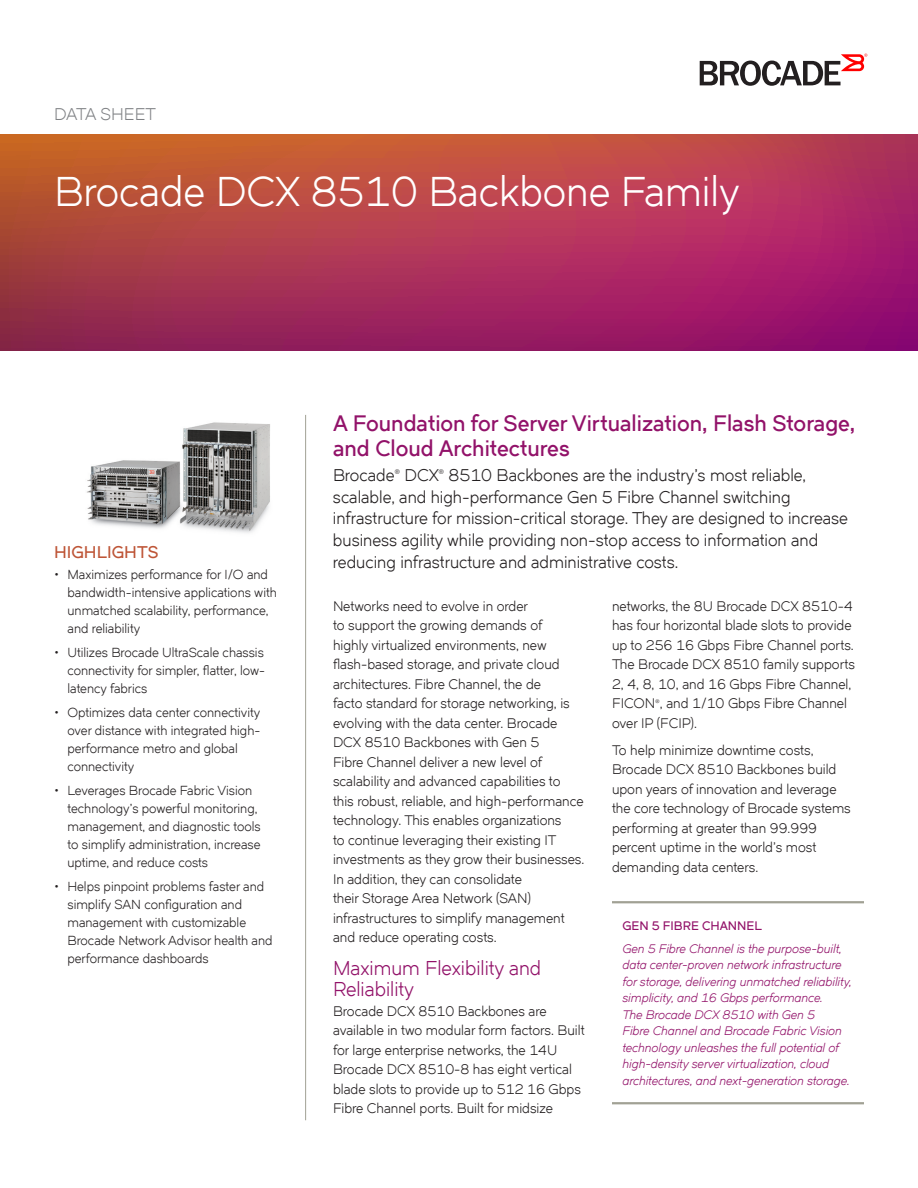
<style>
.page{position:relative;width:918px;height:1188px;background:#fff}
.page>*{position:absolute;margin:0;border:0;box-sizing:border-box;transform-origin:0 0}
.Document_T_itle__in{font:40.5px "Dual 400";color:#fff}
.Intro_Headline{font:700 21.75px/24.8px "Dual 400";color:#921269}
.Subhead_1{font:19.5px/21px "Dual 400";color:#921269}
.Intro_Body_Copy{font:16.5px/21.8px "Dual 400";color:#231f20}
.Sidebar_Headline{font:700 16.5px "Dual 400";color:#be5537}
.Document_Type{font:16.5px "Dual 400";color:#808285}
.Body_Copy{font:13.5px/19.5px "Dual 400";color:#231f20}
.t1{font:12.75px/18px "Dual 400";color:#231f20}
.Inline_Callout_Body{font:italic 12px/16.5px "Dual 400";color:#921269}
.Inline_Callout_Head{font:700 12px "Dual 400";color:#921269}
</style>
<div class="page">
<img style="left:87px;top:422px;width:183px;height:111px">
<svg style="left:0;top:135px;width:918px;height:216px;background:#ae3652"></svg>
<svg style="left:700px;top:54px;width:167px;height:32px"></svg>
<hr style="left:612px;top:901px;width:252px;height:2px;background:#a1a194">
<hr style="left:612px;top:1102px;width:252px;height:2px;background:#a1a194">
<hr style="left:305px;top:415px;width:1px;height:705px;background:#a1a194">
<p class="Document_Type" style="left:54px;top:105px;width:103px">DATA SHEET</p>
<p class="Document_T_itle__in" style="left:54px;top:167px;width:688px">Brocade DCX 8510 Backbone Family</p>
<p class="Sidebar_Headline" style="left:54px;top:542px;width:106px">HIGHLIGHTS</p>
<p class="t1" style="left:68px;top:566px;width:211px;text-indent:-14px">• Maximizes performance for I/O and bandwidth-intensive applications with unmatched scalability, performance, and reliability</p>
<p class="t1" style="left:68px;top:644px;width:199px;text-align:justify;text-indent:-14px">• Utilizes Brocade UltraScale chassis connectivity for simpler, flatter, low&shy;latency fabrics</p>
<p class="t1" style="left:68px;top:704px;width:194px;text-indent:-14px">• Optimizes data center connectivity over distance with integrated high&shy;performance metro and global connectivity</p>
<p class="t1" style="left:68px;top:782px;width:195px;text-indent:-14px">• Leverages Brocade Fabric Vision technology’s powerful monitoring, management, and diagnostic tools to simplify administration, increase uptime, and reduce costs</p>
<p class="t1" style="left:68px;top:878px;width:207px;text-indent:-14px">• Helps pinpoint problems faster and simplify SAN configuration and management with customizable<br>Brocade Network Advisor health and performance dashboards</p>
<p class="Intro_Headline" style="left:333px;top:411px;width:524px">A Foundation for Server Virtualization, Flash Storage, and Cloud Architectures</p>
<p class="Intro_Body_Copy" style="left:333px;top:464px;width:516px">Brocade<sup>®</sup> DCX<sup>®</sup> 8510 Backbones are the industry’s most reliable, scalable, and high-performance Gen 5 Fibre Channel switching infrastructure for mission-critical storage. They are designed to increase business agility while providing non-stop access to information and reducing infrastructure and administrative costs.</p>
<p class="Body_Copy" style="left:333px;top:596px;width:253px">Networks need to evolve in order<br>to support the growing demands of<br>highly virtualized environments, new flash-based storage, and private cloud architectures. Fibre Channel, the de<br>facto standard for storage networking, is evolving with the data center. Brocade DCX 8510 Backbones with Gen 5<br>Fibre Channel deliver a new level of scalability and advanced capabilities to this robust, reliable, and high-performance technology. This enables organizations<br>to continue leveraging their existing IT investments as they grow their businesses.<br>In addition, they can consolidate<br>their Storage Area Network (SAN) infrastructures to simplify management and reduce operating costs.</p>
<p class="Subhead_1" style="left:333px;top:958px;width:210px">Maximum Flexibility and<br>Reliability</p>
<p class="Body_Copy" style="left:333px;top:1001px;width:253px">Brocade DCX 8510 Backbones are available in two modular form factors. Built for large enterprise networks, the 14U Brocade DCX 8510-8 has eight vertical blade slots to provide up to 512 16 Gbps Fibre Channel ports. Built for midsize</p>
<p class="Body_Copy" style="left:612px;top:596px;width:245px">networks, the 8U Brocade DCX 8510-4 has four horizontal blade slots to provide up to 256 16 Gbps Fibre Channel ports.<br>The Brocade DCX 8510 family supports 2, 4, 8, 10, and 16 Gbps Fibre Channel, FICON<sup>®</sup>, and 1/10 Gbps Fibre Channel over IP (FCIP).</p>
<p class="Body_Copy" style="left:612px;top:740px;width:240px">To help minimize downtime costs, Brocade DCX 8510 Backbones build upon years of innovation and leverage the core technology of Brocade systems performing at greater than 99.999 percent uptime in the world’s most demanding data centers.</p>
<p class="Inline_Callout_Head" style="left:622px;top:918px;width:141px">GEN 5 FIBRE CHANNEL</p>
<p class="Inline_Callout_Body" style="left:622px;top:940px;width:231px">Gen 5 Fibre Channel is the purpose-built, data center-proven network infrastructure for storage, delivering unmatched reliability, simplicity, and 16 Gbps performance.<br>The Brocade DCX 8510 with Gen 5<br>Fibre Channel and Brocade Fabric Vision technology unleashes the full potential of high-density server virtualization, cloud architectures, and next-generation storage.</p>
</div>
